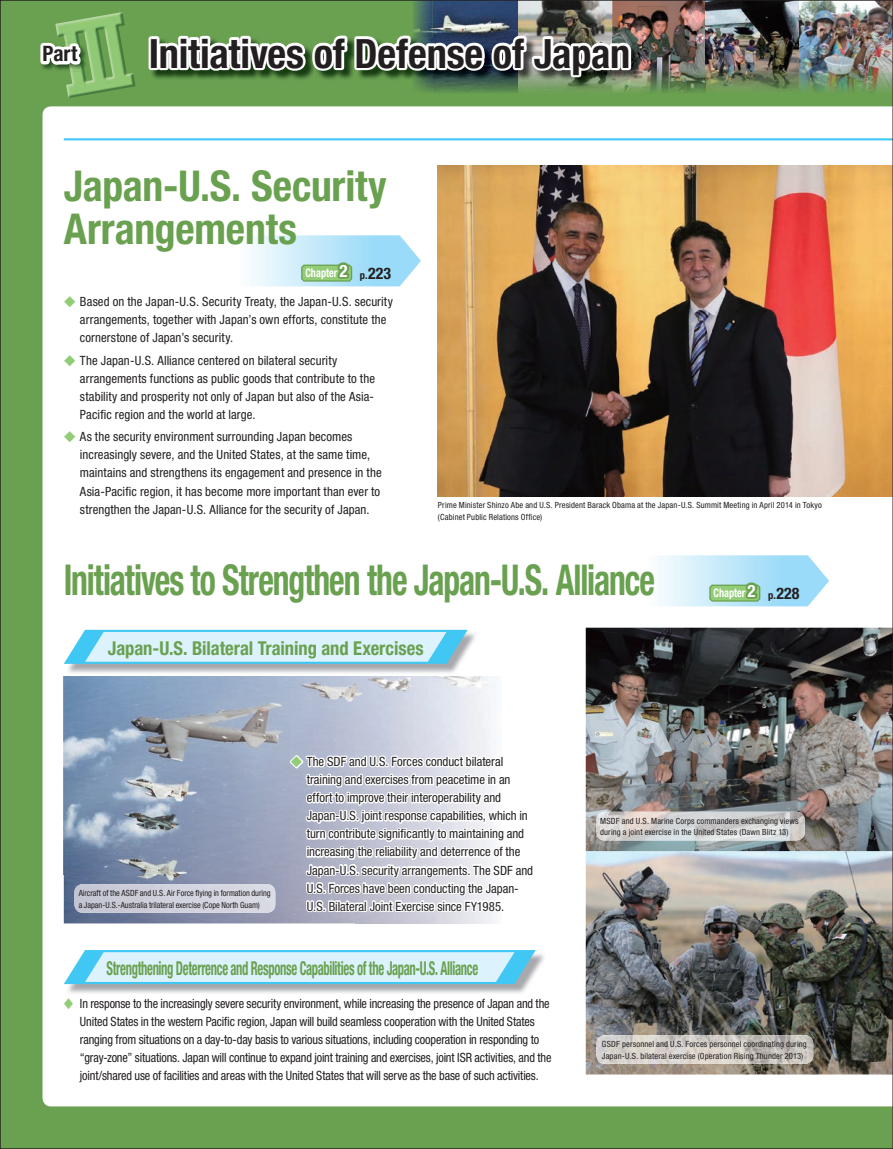
<style>
.page{position:relative;width:893px;height:1149px;background:#fff}
.page>*{position:absolute;margin:0;border:0;box-sizing:border-box;transform-origin:0 0}
.t1{font:700 condensed 42.45px "Helvetica Neue LT Std";letter-spacing:-.025em;color:#6aa150;scale:.79 1}
.t2{font:700 condensed 42.45px/42.5px "Helvetica Neue LT Std";letter-spacing:-.005em;color:#6aa150}
.t3{font:700 condensed 40.35px "Helvetica Neue LT Std";letter-spacing:-.005em;color:#231f20}
.t4{font:700 condensed 21.3px "Helvetica Neue LT Std";color:#231f20}
.t5{font:700 condensed 19.2px "Helvetica Neue LT Std";letter-spacing:-.025em;color:#6aa150;scale:.66 1}
.t6{font:700 condensed 19.2px "Helvetica Neue LT Std";letter-spacing:-.005em;color:#6aa150}
.t7{font:condensed 12.75px/18.1px "Helvetica Neue LT Std";color:#231f20}
.t8{font:condensed 12.75px/18.1px "Helvetica Neue LT Std";color:#231f20;scale:.96 1}
.t9{font:700 condensed 11.85px "Helvetica Neue LT Std";color:#fff;scale:.86 1}
.t10{font:condensed 8.55px/11.7px "Helvetica Neue LT Std";letter-spacing:.015em;color:#231f20}
.s1{font-size:16.95px}
.s2{font-size:15.9px;color:#231f20}
.s3{color:#93cc77}
</style>
<div class="page">
<img style="left:0;top:0;width:892px;height:1148px">
<hr style="left:892px;top:0;width:1px;height:1148px;background:#231f20">
<h3 class="t4" style="left:43px;top:41px;width:36px">Part</h3>
<h2 class="t3" style="left:149px;top:29px;width:483px">Initiatives of Defense of Japan</h2>
<h1 class="t2" style="left:64px;top:164px;width:324px">Japan-U.S. Security<br>Arrangements</h1>
<p class="t9" style="left:305px;top:265px;width:101px">Chapter <span class="s1">2</span> <sub>p.</sub><span class="s2">223</span></p>
<p class="t7" style="left:80px;top:292px;width:314px;text-indent:-16px"><span class="s3">◆</span> Based on the Japan-U.S. Security Treaty, the Japan-U.S. security arrangements, together with Japan’s own efforts, constitute the cornerstone of Japan’s security.</p>
<p class="t7" style="left:80px;top:351px;width:297px;text-indent:-16px"><span class="s3">◆</span> The Japan-U.S. Alliance centered on bilateral security arrangements functions as public goods that contribute to the stability and prosperity not only of Japan but also of the Asia-Pacific region and the world at large.</p>
<p class="t7" style="left:80px;top:427px;width:303px;text-indent:-16px"><span class="s3">◆</span> As the security environment surrounding Japan becomes increasingly severe, and the United States, at the same time, maintains and strengthens its engagement and presence in the Asia-Pacific region, it has become more important than ever to strengthen the Japan-U.S. Alliance for the security of Japan.</p>
<p class="t10" style="left:438px;top:499px;width:385px">Prime Minister Shinzo Abe and U.S. President Barack Obama at the Japan-U.S. Summit Meeting in April 2014 in Tokyo (Cabinet Public Relations Office)</p>
<h1 class="t1" style="left:64px;top:554px;width:750px">Initiatives to Strengthen the Japan-U.S. Alliance</h1>
<h3 class="t6" style="left:108px;top:636px;width:317px">Japan-U.S. Bilateral Training and Exercises</h3>
<p class="t9" style="left:714px;top:585px;width:101px">Chapter <span class="s1">2</span> <sub>p.</sub><span class="s2">228</span></p>
<p class="t10" style="left:79px;top:886px;width:194px">Aircraft of the ASDF and U.S. Air Force flying in formation during a Japan-U.S.-Australia trilateral exercise (Cope North Guam)</p>
<p class="t7" style="left:307px;top:752px;width:228px;text-indent:-16px"><span class="s3">◆</span> The SDF and U.S. Forces conduct bilateral training and exercises from peacetime in an effort to improve their interoperability and Japan-U.S. joint response capabilities, which in turn contribute significantly to maintaining and increasing the reliability and deterrence of the Japan-U.S. security arrangements. The SDF and U.S. Forces have been conducting the Japan-U.S. Bilateral Joint Exercise since FY1985.</p>
<h3 class="t5" style="left:106px;top:956px;width:565px">Strengthening Deterrence and Response Capabilities of the Japan-U.S. Alliance</h3>
<p class="t8" style="left:80px;top:994px;width:493px;text-indent:-16px"><span class="s3">◆</span> In response to the increasingly severe security environment, while increasing the presence of Japan and the United States in the western Pacific region, Japan will build seamless cooperation with the United States ranging from situations on a day-to-day basis to various situations, including cooperation in responding to “gray-zone” situations. Japan will continue to expand joint training and exercises, joint ISR activities, and the joint/shared use of facilities and areas with the United States that will serve as the base of such activities.</p>
<p class="t10" style="left:600px;top:814px;width:200px">MSDF and U.S. Marine Corps commanders exchanging views during a joint exercise in the United States (Dawn Blitz 13)</p>
<p class="t10" style="left:602px;top:1037px;width:206px">GSDF personnel and U.S. Forces personnel coordinating during<br>Japan-U.S. bilateral exercise (Operation Rising Thunder 2013)</p>
</div>
